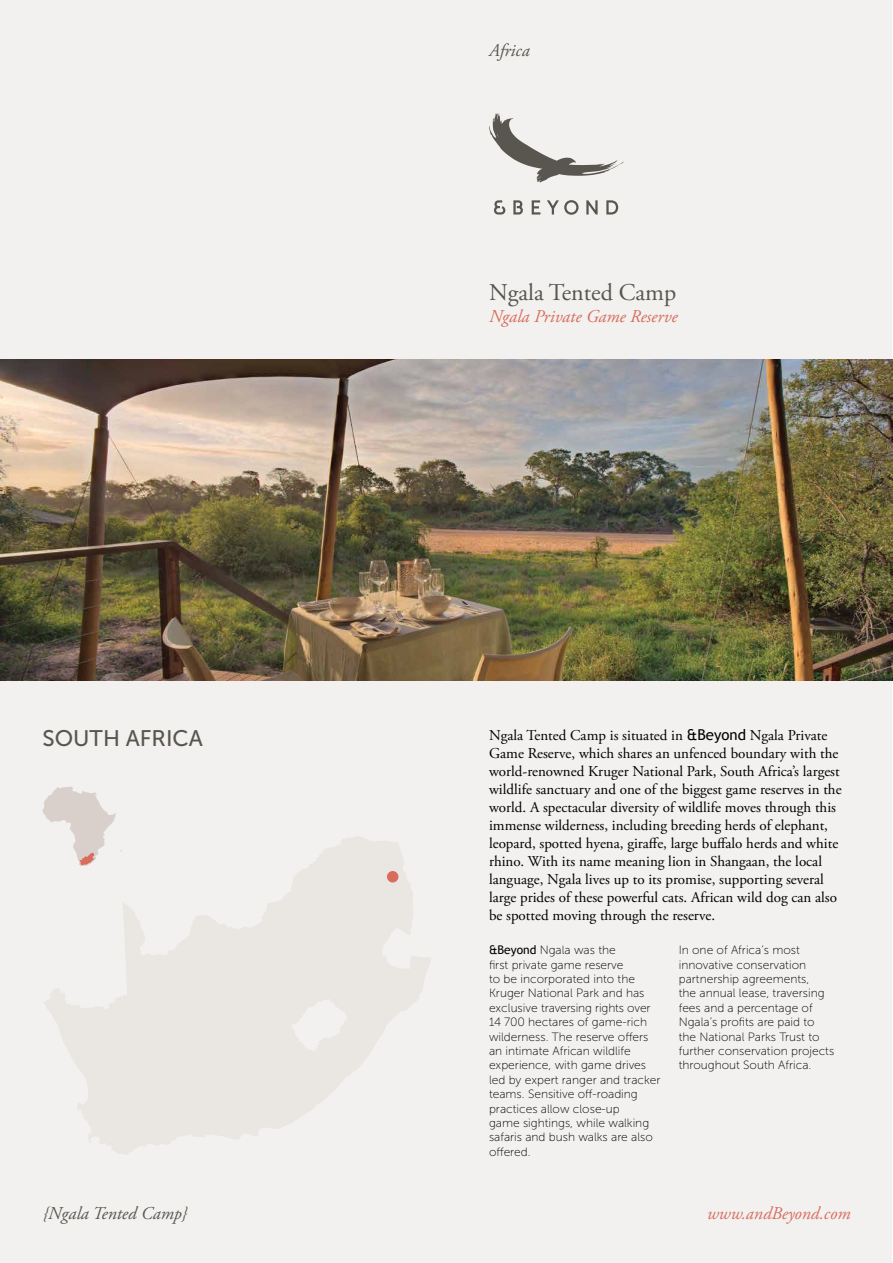
<style>
.page{position:relative;width:893px;height:1263px;background:#fff}
.page>*{position:absolute;margin:0;border:0;box-sizing:border-box;transform-origin:0 0}
.t1{font:24px "Adobe Garamond Pro";color:#59554f}
.t2{font:22.5px "Museo Sans 500";color:#59554f}
.t3{font:italic 18px "Adobe Garamond Pro";color:#d86c5d}
.t4{font:italic 18px "Adobe Garamond Pro";color:#59554f}
.t5{font:italic 18px "Adobe Garamond Pro";color:#d86e5e}
.t6{font:15px/18px "Adobe Garamond Pro";color:#000}
.t7{font:12px/14.4px "Museo Sans 100";color:#000}
.s1{font-family:"Trebuchet MS"}
</style>
<div class="page">
<div style="left:1px;top:0;width:891px;height:1262px;background:#f2f1ef"></div>
<svg style="left:532px;top:200px;width:8px;height:15px"></svg>
<svg style="left:547px;top:200px;width:32px;height:15px"></svg>
<svg style="left:586px;top:200px;width:12px;height:15px"></svg>
<svg style="left:606px;top:200px;width:12px;height:15px"></svg>
<svg style="left:513px;top:200px;width:10px;height:15px"></svg>
<svg style="left:494px;top:200px;width:11px;height:15px"></svg>
<svg style="left:489px;top:113px;width:135px;height:69px"></svg>
<img style="left:0;top:360px;width:893px;height:321px">
<svg style="left:44px;top:836px;width:387px;height:319px;fill:#eae6e2"></svg>
<svg style="left:43px;top:786px;width:79px;height:80px"></svg>
<div style="left:387px;top:871px;width:11px;height:11px;background:#d86c5d;border-radius:50%"></div>
<h3 class="t4" style="left:489px;top:39px;width:42px">Africa</h3>
<h2 class="t2" style="left:43px;top:726px;width:162px">SOUTH AFRICA</h2>
<h1 class="t1" style="left:489px;top:278px;width:189px">Ngala Tented Camp</h1>
<h3 class="t3" style="left:489px;top:305px;width:190px">Ngala Private Game Reserve</h3>
<p class="t6" style="left:489px;top:727px;width:354px">Ngala Tented Camp is situated in <span class="s1">&amp;Beyond</span> Ngala Private Game Reserve, which shares an unfenced boundary with the world-renowned Kruger National Park, South Africa’s largest wildlife sanctuary and one of the biggest game reserves in the world. A spectacular diversity of wildlife moves through this immense wilderness, including breeding herds of elephant, leopard, spotted hyena, giraffe, large buffalo herds and white rhino. With its name meaning lion in Shangaan, the local language, Ngala lives up to its promise, supporting several large prides of these powerful cats. African wild dog can also be spotted moving through the reserve.</p>
<p class="t7" style="left:489px;top:943px;width:173px"><span class="s1">&amp;Beyond</span> Ngala was the<br>first private game reserve<br>to be incorporated into the<br>Kruger National Park and has exclusive traversing rights over<br>14 700 hectares of game-rich wilderness. The reserve offers an intimate African wildlife experience, with game drives led by expert ranger and tracker teams. Sensitive off-roading practices allow close-up<br>game sightings, while walking safaris and bush walks are also offered.</p>
<p class="t7" style="left:679px;top:943px;width:157px">In one of Africa’s most innovative conservation partnership agreements,<br>the annual lease, traversing fees and a percentage of<br>Ngala’s profits are paid to the National Parks Trust to further conservation projects throughout South Africa.</p>
<h3 class="t4" style="left:43px;top:1202px;width:147px">{Ngala Tented Camp}</h3>
<h3 class="t5" style="left:707px;top:1202px;width:145px">www.andBeyond.com</h3>
</div>
